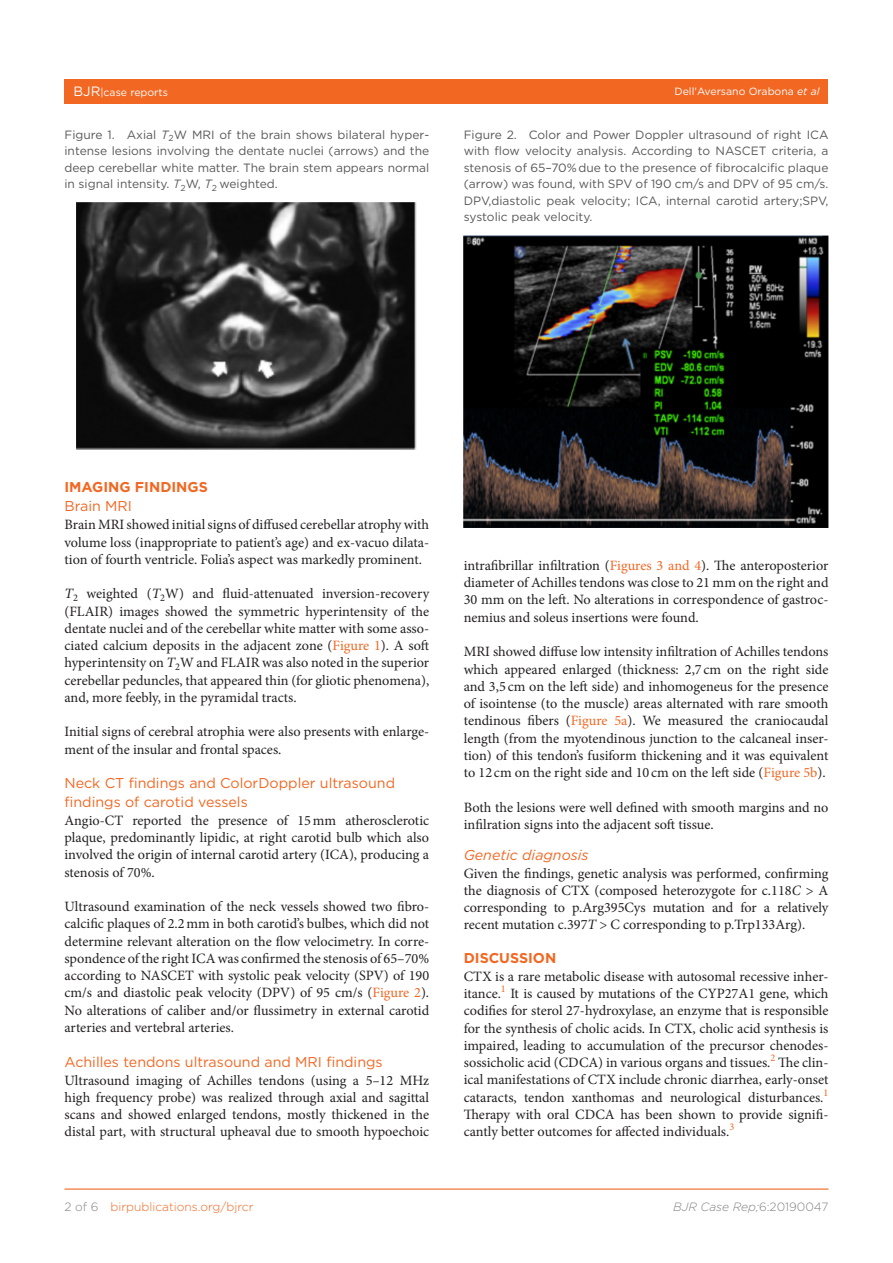
<style>
.page{position:relative;width:893px;height:1263px;background:#fff}
.page>*{position:absolute;margin:0;border:0;box-sizing:border-box;transform-origin:0 0}
.t1{font:14.25px/17.2px "Minion Pro";color:#231f20;text-align:justify}
.t2{font:14.25px/18.8px "Gotham";color:#f26722}
.t3{font:700 14.25px "Gotham";color:#f26722}
.t4{font:italic 14.25px "Gotham";color:#f26722}
.t5{font:12px/16.5px "Gotham";color:#57585a;text-align:justify}
.t6{font:300 12px "Gotham";color:#f26722}
.t7{font:italic 300 12px "Gotham";color:#808285}
.t8{font:10.5px "Gotham";color:#fff}
.s1{font-size:13.5px}
.s2{font-style:italic}
.s3{color:#f26722}
.s4{color:#808285}
.s5{font-style:normal}
</style>
<div class="page">
<hr style="left:64px;top:1188px;width:764px;height:2px;background:#f26722">
<div style="left:64px;top:79px;width:764px;height:24px;background:#f26722"></div>
<img style="left:77px;top:202px;width:340px;height:247px">
<img style="left:464px;top:235px;width:364px;height:292px">
<p class="t8" style="left:74px;top:85px;width:96px"><span class="s1">BJR</span>|case reports</p>
<p class="t8" style="left:674px;top:85px;width:146px">Dell'Aversano Orabona <span class="s2">et al</span></p>
<p class="t5" style="left:64px;top:126px;width:366px">Figure 1. Axial <span class="s2">T</span><sub>2</sub>W MRI of the brain shows bilateral hyper&shy;intense lesions involving the dentate nuclei (arrows) and the deep cerebellar white matter. The brain stem appears normal in signal intensity. <span class="s2">T</span><sub>2</sub>W, <span class="s2">T</span><sub>2</sub> weighted.</p>
<p class="t5" style="left:464px;top:126px;width:366px">Figure 2. Color and Power Doppler ultrasound of right ICA with flow velocity analysis. According to NASCET criteria, a stenosis of 65–70% due to the presence of fibrocalcific plaque (arrow) was found, with SPV of 190 cm/s and DPV of 95 cm/s.<br>DPV,diastolic peak velocity; ICA, internal carotid artery;SPV, systolic peak velocity.</p>
<p class="t3" style="left:64px;top:477px;width:145px">IMAGING FINDINGS</p>
<p class="t2" style="left:64px;top:497px;width:69px">Brain MRI</p>
<p class="t1" style="left:64px;top:516px;width:366px">Brain MRI showed initial signs of diffused cerebellar atrophy with volume loss (inappropriate to patient’s age) and ex-vacuo dilata&shy;tion of fourth ventricle. Folia’s aspect was markedly prominent.</p>
<p class="t1" style="left:64px;top:585px;width:366px"><span class="s2">T</span><sub>2</sub> weighted (<span class="s2">T</span><sub>2</sub>W) and fluid-attenuated inversion-recovery (FLAIR) images showed the symmetric hyperintensity of the dentate nuclei and of the cerebellar white matter with some asso&shy;ciated calcium deposits in the adjacent zone (<span class="s3">Figure 1</span>). A soft hyperintensity on <span class="s2">T</span><sub>2</sub>W and FLAIR was also noted in the superior cerebellar peduncles, that appeared thin (for gliotic phenomena), and, more feebly, in the pyramidal tracts.</p>
<p class="t1" style="left:64px;top:723px;width:366px">Initial signs of cerebral atrophia were also presents with enlarge&shy;ment of the insular and frontal spaces.</p>
<p class="t2" style="left:64px;top:773px;width:332px">Neck CT findings and ColorDoppler ultrasound findings of carotid vessels</p>
<p class="t1" style="left:64px;top:812px;width:366px">Angio-CT reported the presence of 15mm atherosclerotic plaque, predominantly lipidic, at right carotid bulb which also involved the origin of internal carotid artery (ICA), producing a stenosis of 70%.</p>
<p class="t1" style="left:64px;top:898px;width:366px">Ultrasound examination of the neck vessels showed two fibro&shy;calcific plaques of 2.2mm in both carotid’s bulbes, which did not determine relevant alteration on the flow velocimetry. In corre&shy;spondence of the right ICA was confirmed the stenosis of 65–70% according to NASCET with systolic peak velocity (SPV) of 190 cm/s and diastolic peak velocity (DPV) of 95 cm/s (<span class="s3">Figure 2</span>).<br>No alterations of caliber and/or flussimetry in external carotid arteries and vertebral arteries.</p>
<p class="t2" style="left:64px;top:1052px;width:320px">Achilles tendons ultrasound and MRI findings</p>
<p class="t1" style="left:64px;top:1071px;width:366px">Ultrasound imaging of Achilles tendons (using a 5<span class="s2">–</span>12 MHz high frequency probe) was realized through axial and sagittal scans and showed enlarged tendons, mostly thickened in the distal part, with structural upheaval due to smooth hypoechoic</p>
<p class="t1" style="left:464px;top:557px;width:366px">intrafibrillar infiltration (<span class="s3">Figures 3 and 4</span>). The anteroposterior diameter of Achilles tendons was close to 21 mm on the right and 30 mm on the left. No alterations in correspondence of gastroc&shy;nemius and soleus insertions were found.</p>
<p class="t1" style="left:464px;top:643px;width:366px">MRI showed diffuse low intensity infiltration of Achilles tendons which appeared enlarged (thickness: 2,7 cm on the right side and 3,5 cm on the left side) and inhomogeneus for the presence of isointense (to the muscle) areas alternated with rare smooth tendinous fibers (<span class="s3">Figure 5a</span>). We measured the craniocaudal length (from the myotendinous junction to the calcaneal inser&shy;tion) of this tendon’s fusiform thickening and it was equivalent to 12 cm on the right side and 10 cm on the left side (<span class="s3">Figure 5b</span>).</p>
<p class="t1" style="left:464px;top:798px;width:366px">Both the lesions were well defined with smooth margins and no infilration signs into the adjacent soft tissue.</p>
<p class="t4" style="left:464px;top:847px;width:126px">Genetic diagnosis</p>
<p class="t1" style="left:464px;top:864px;width:366px">Given the findings, genetic analysis was performed, confirming the diagnosis of CTX (composed heterozygote for c.118<span class="s2">C</span> &gt; A corresponding to p.Arg395Cys mutation and for a relatively recent mutation c.397<span class="s2">T</span> &gt; C corresponding to p.Trp133Arg).</p>
<p class="t3" style="left:464px;top:948px;width:94px">DISCUSSION</p>
<p class="t1" style="left:464px;top:968px;width:366px">CTX is a rare metabolic disease with autosomal recessive inher&shy;itance.<sup>1</sup> It is caused by mutations of the CYP27A1 gene, which codifies for sterol 27-hydroxylase, an enzyme that is responsible for the synthesis of cholic acids. In CTX, cholic acid synthesis is impaired, leading to accumulation of the precursor chenodes&shy;sossicholic acid (CDCA) in various organs and tissues.<sup>2</sup> The clin&shy;ical manifestations of CTX include chronic diarrhea, early-onset cataracts, tendon xanthomas and neurological disturbances.<sup>1<br></sup>Therapy with oral CDCA has been shown to provide signifi&shy;cantly better outcomes for affected individuals.<sup>3</sup></p>
<p class="t6" style="left:64px;top:1199px;width:191px"><span class="s4">2 of 6</span> birpublications.org/bjrcr</p>
<p class="t7" style="left:673px;top:1199px;width:157px">BJR Case Rep;<span class="s5">6:20190047</span></p>
</div>
